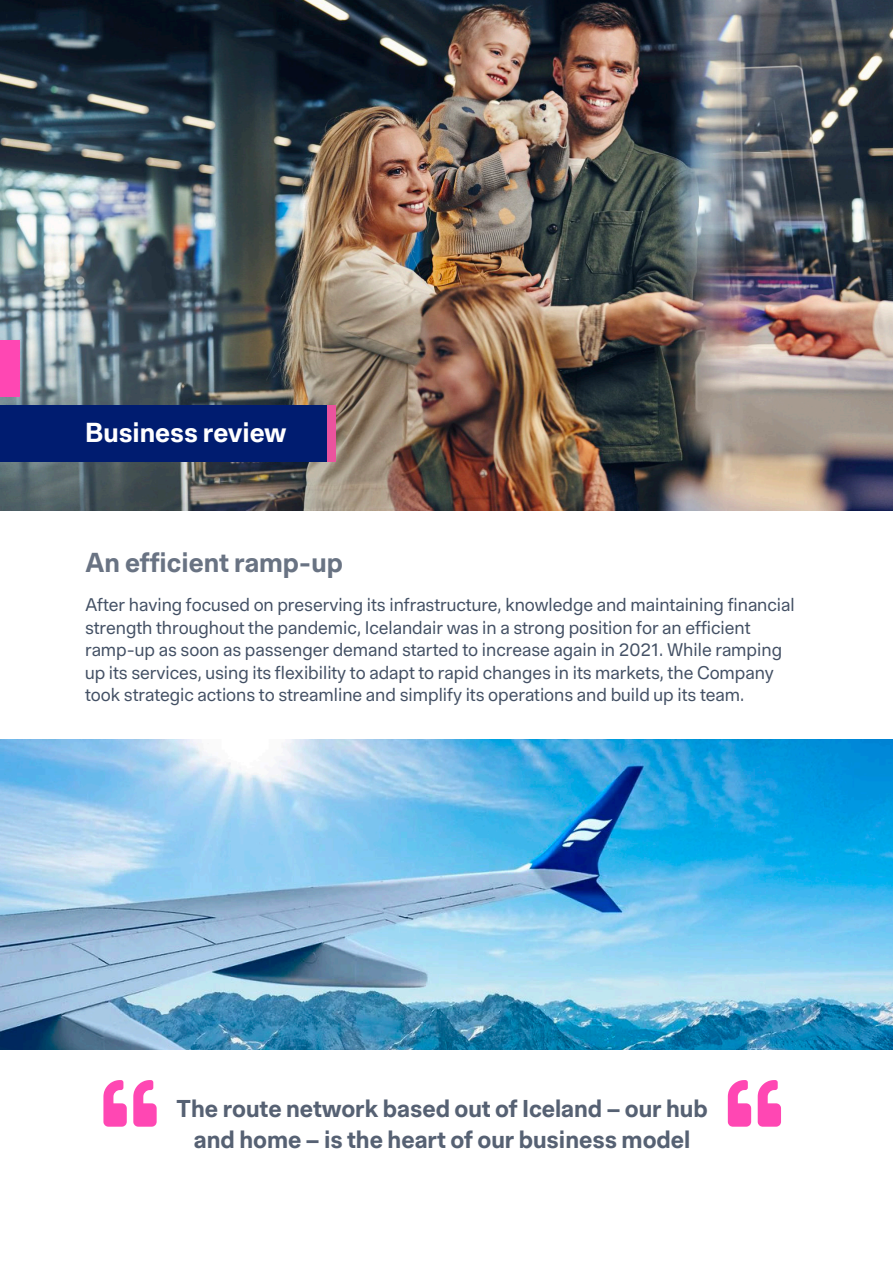
<style>
.page{position:relative;width:893px;height:1263px;background:#fff}
.page>*{position:absolute;margin:0;border:0;box-sizing:border-box;transform-origin:0 0}
.Meginmál{font:700 27px "Icelandair Loft";color:#697383}
.t1{font:700 27px "Icelandair Loft";color:#fff}
.t2{font:700 24px/31.5px "Icelandair Loft";color:#566173;text-align:center}
.Meginmál-2{font:18px/22.5px "Icelandair Loft";color:#435064}
</style>
<div class="page">
<img style="left:0;top:0;width:893px;height:510px">
<div style="left:0;top:405px;width:327px;height:57px;background:#001c70"></div>
<div style="left:327px;top:405px;width:9px;height:57px;background:#ea539e"></div>
<div style="left:0;top:340px;width:19px;height:57px;background:#ff47b3"></div>
<img style="left:0;top:739px;width:893px;height:310px">
<svg style="left:103px;top:1080px;width:24px;height:47px"></svg>
<svg style="left:133px;top:1080px;width:24px;height:47px"></svg>
<svg style="left:728px;top:1080px;width:23px;height:47px"></svg>
<svg style="left:758px;top:1080px;width:23px;height:47px"></svg>
<p class="t1" style="left:85px;top:416px;width:203px">Business review</p>
<p class="Meginmál" style="left:85px;top:546px;width:259px">An efficient ramp-up</p>
<p class="Meginmál-2" style="left:85px;top:595px;width:711px">After having focused on preserving its infrastructure, knowledge and maintaining financial strength throughout the pandemic, Icelandair was in a strong position for an efficient ramp-up as soon as passenger demand started to increase again in 2021. While ramping up its services, using its flexibility to adapt to rapid changes in its markets, the Company took strategic actions to streamline and simplify its operations and build up its team.</p>
<p class="t2" style="left:177px;top:1094px;width:533px">The route network based out of Iceland – our hub and home – is the heart of our business model</p>
</div>
